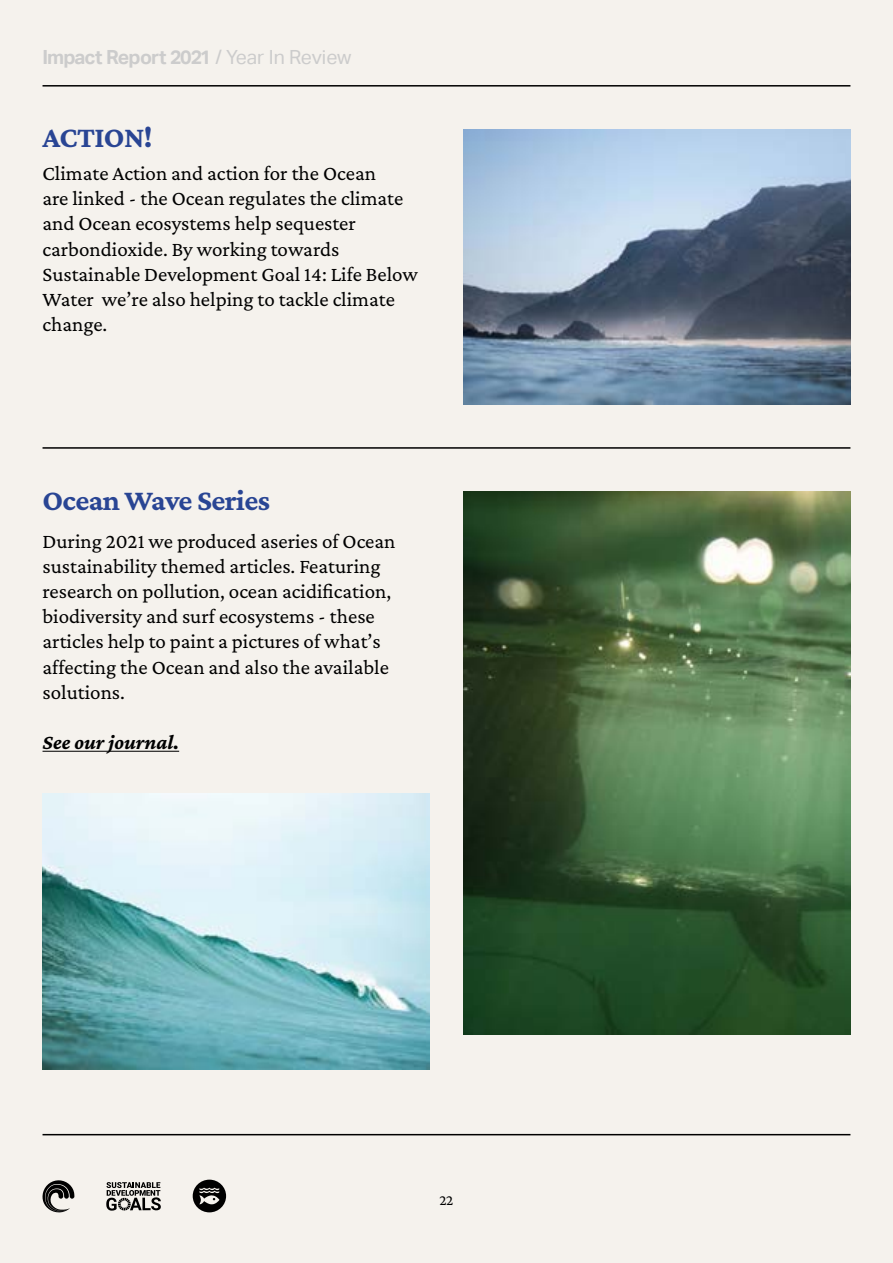
<style>
.page{position:relative;width:893px;height:1263px;background:#f5f2ed}
.page>*{position:absolute;margin:0;border:0;box-sizing:border-box;transform-origin:0 0}
.t1{font:700 30px "Crimson Pro";letter-spacing:-.02em;color:#294594}
.t2{font:21px/25.2px "Crimson Pro";color:#000}
.t3{font:italic 700 21px "Crimson Pro";color:#000}
.t4{font:700 19.5px "Aktiv Grotesk";letter-spacing:-.05em;color:#ccc}
.t5{font:15px "Crimson Pro";color:#000}
.s1{font-weight:400}
</style>
<div class="page">
<hr style="left:43px;top:85px;width:807px;height:2px;background:#000">
<hr style="left:43px;top:1134px;width:807px;height:1px;background:#000">
<hr style="left:43px;top:751px;width:136px;height:1px;background:#000">
<hr style="left:43px;top:447px;width:807px;height:2px;background:#000">
<svg style="left:42px;top:1180px;width:32px;height:33px"></svg>
<img style="left:463px;top:129px;width:387px;height:276px">
<img style="left:43px;top:794px;width:386px;height:275px">
<img style="left:463px;top:491px;width:387px;height:543px">
<svg style="left:106px;top:1182px;width:55px;height:29px"></svg>
<div style="left:193px;top:1179px;width:33px;height:33px;background:#000;border-radius:50%"></div>
<svg style="left:199px;top:1188px;width:20px;height:16px"></svg>
<p class="t4" style="left:43px;top:46px;width:311px">Impact Report 2021 <span class="s1">/ Year In Review</span></p>
<h1 class="t1" style="left:43px;top:119px;width:112px">ACTION!</h1>
<p class="t2" style="left:43px;top:160px;width:377px">Climate Action and action for the Ocean<br>are linked - the Ocean regulates the climate and Ocean ecosystems help sequester carbondioxide. By working towards Sustainable Development Goal 14: Life Below Water we’re also helping to tackle climate change.</p>
<h1 class="t1" style="left:43px;top:481px;width:229px">Ocean Wave Series</h1>
<p class="t2" style="left:43px;top:528px;width:354px">During 2021 we produced aseries of Ocean sustainability themed articles. Featuring research on pollution, ocean acidification, biodiversity and surf ecosystems - these articles help to paint a pictures of what’s affecting the Ocean and also the available solutions.</p>
<p class="t3" style="left:43px;top:729px;width:138px">See our journal.</p>
<p class="t5" style="left:440px;top:1191px;width:15px">22</p>
</div>
